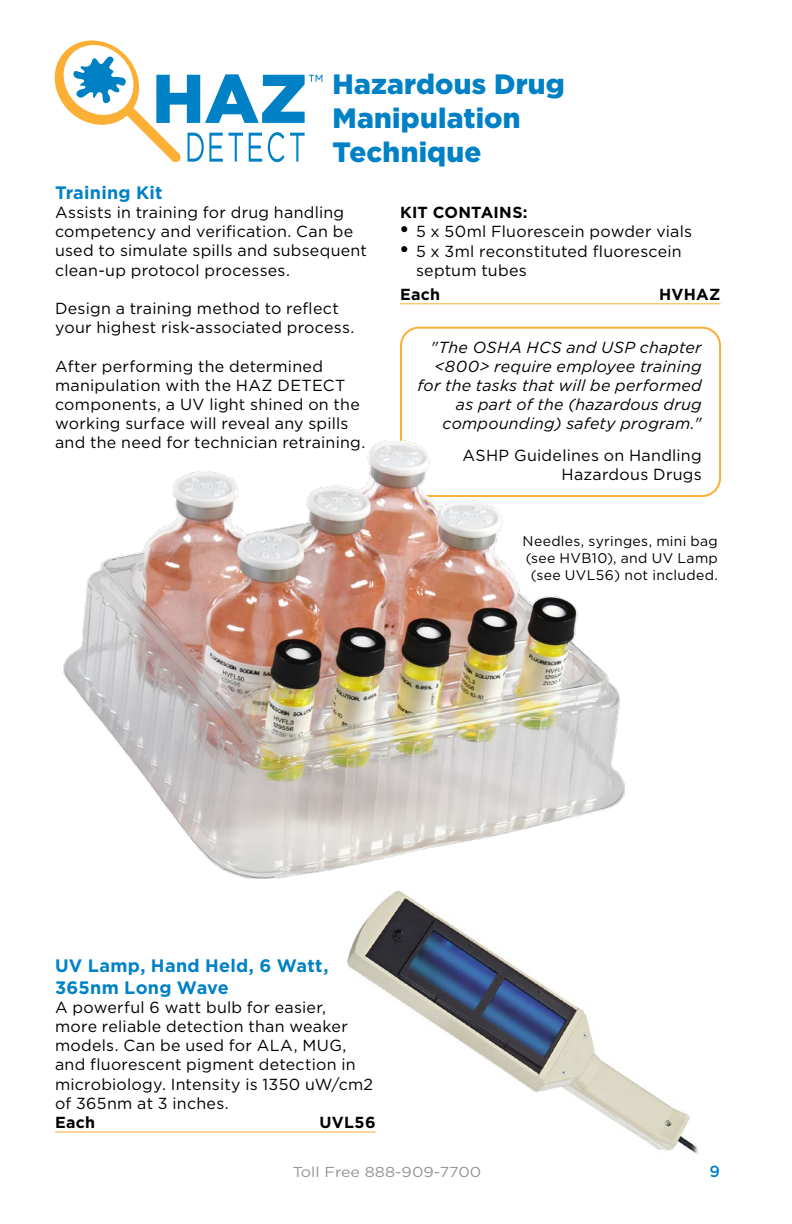
<style>
.page{position:relative;width:792px;height:1224px;background:#fff}
.page>*{position:absolute;margin:0;border:0;box-sizing:border-box;transform-origin:0 0}
.t1{font:900 28px/33.6px "Gotham";letter-spacing:.01em;color:#0081c6}
.t2{font:700 18px/21.6px "Gotham";letter-spacing:.015em;color:#0081c6}
.t3{font:16px/19.2px "Gotham";letter-spacing:.015em;color:#000}
.t4{font:italic 16px/19.2px "Gotham";letter-spacing:.015em;color:#000;text-align:right}
.t5{font:700 16px "Gotham";letter-spacing:.02em;color:#000}
.t6{font:500 16px "Gotham";color:#0081c6}
.t7{font:14.4px "Gotham";color:#939598;scale:1.11 1}
.t8{font:14px/16.8px "Gotham";letter-spacing:.025em;color:#000;text-align:center}
.s1{font-family:"Times New Roman";font-size:24px}
</style>
<div class="page">
<img style="left:347px;top:890px;width:351px;height:264px">
<hr style="left:55px;top:1132px;width:321px;height:1px;background:#fbaf34">
<hr style="left:400px;top:303px;width:321px;height:1px;background:#fbaf34">
<div style="left:400px;top:327px;width:321px;height:170px;border:2px solid #fbaf34;border-radius:18px"></div>
<svg style="left:54px;top:40px;width:268px;height:123px"></svg>
<img style="left:64px;top:441px;width:560px;height:437px">
<h1 class="t1" style="left:332px;top:67px;width:234px">Hazardous Drug<br>Manipulation<br>Technique</h1>
<p class="t2" style="left:55px;top:181px;width:109px">Training Kit</p>
<p class="t3" style="left:55px;top:202px;width:314px">Assists in training for drug handling competency and verification. Can be used to simulate spills and subsequent clean-up protocol processes.</p>
<p class="t3" style="left:55px;top:298px;width:301px">Design a training method to reflect your highest risk-associated process.</p>
<p class="t3" style="left:55px;top:356px;width:312px">After performing the determined manipulation with the HAZ DETECT components, a UV light shined on the working surface will reveal any spills and the need for technician retraining.</p>
<p class="t5" style="left:400px;top:202px;width:129px">KIT CONTAINS:</p>
<p class="t3" style="left:400px;top:222px;width:294px"><span class="s1">•</span> 5 x 50ml Fluorescein powder vials</p>
<p class="t3" style="left:416px;top:241px;width:267px;text-indent:-16px"><span class="s1">•</span> 5 x 3ml reconstituted fluorescein septum tubes</p>
<p class="t5" style="left:400px;top:284px;width:42px">Each</p>
<p class="t5" style="left:659px;top:284px;width:63px">HVHAZ</p>
<p class="t4" style="left:417px;top:337px;width:286px">"The OSHA HCS and USP chapter &lt;800&gt; require employee training for the tasks that will be performed as part of the (hazardous drug compounding) safety program."</p>
<p class="t3" style="left:462px;top:445px;width:241px;text-align:right">ASHP Guidelines on Handling<br>Hazardous Drugs</p>
<p class="t8" style="left:523px;top:533px;width:197px">Needles, syringes, mini bag (see HVB10), and UV Lamp (see UVL56) not included.</p>
<p class="t2" style="left:55px;top:955px;width:275px">UV Lamp, Hand Held, 6 Watt,<br>365nm Long Wave</p>
<p class="t3" style="left:55px;top:997px;width:320px">A powerful 6 watt bulb for easier,<br>more reliable detection than weaker models. Can be used for ALA, MUG, and fluorescent pigment detection in microbiology. Intensity is 1350 uW/cm2 of 365nm at 3 inches.</p>
<p class="t5" style="left:55px;top:1112px;width:42px">Each</p>
<p class="t5" style="left:319px;top:1112px;width:58px">UVL56</p>
<p class="t7" style="left:293px;top:1163px;width:171px">Toll Free 888-909-7700</p>
<p class="t6" style="left:710px;top:1161px;width:12px">9</p>
</div>
